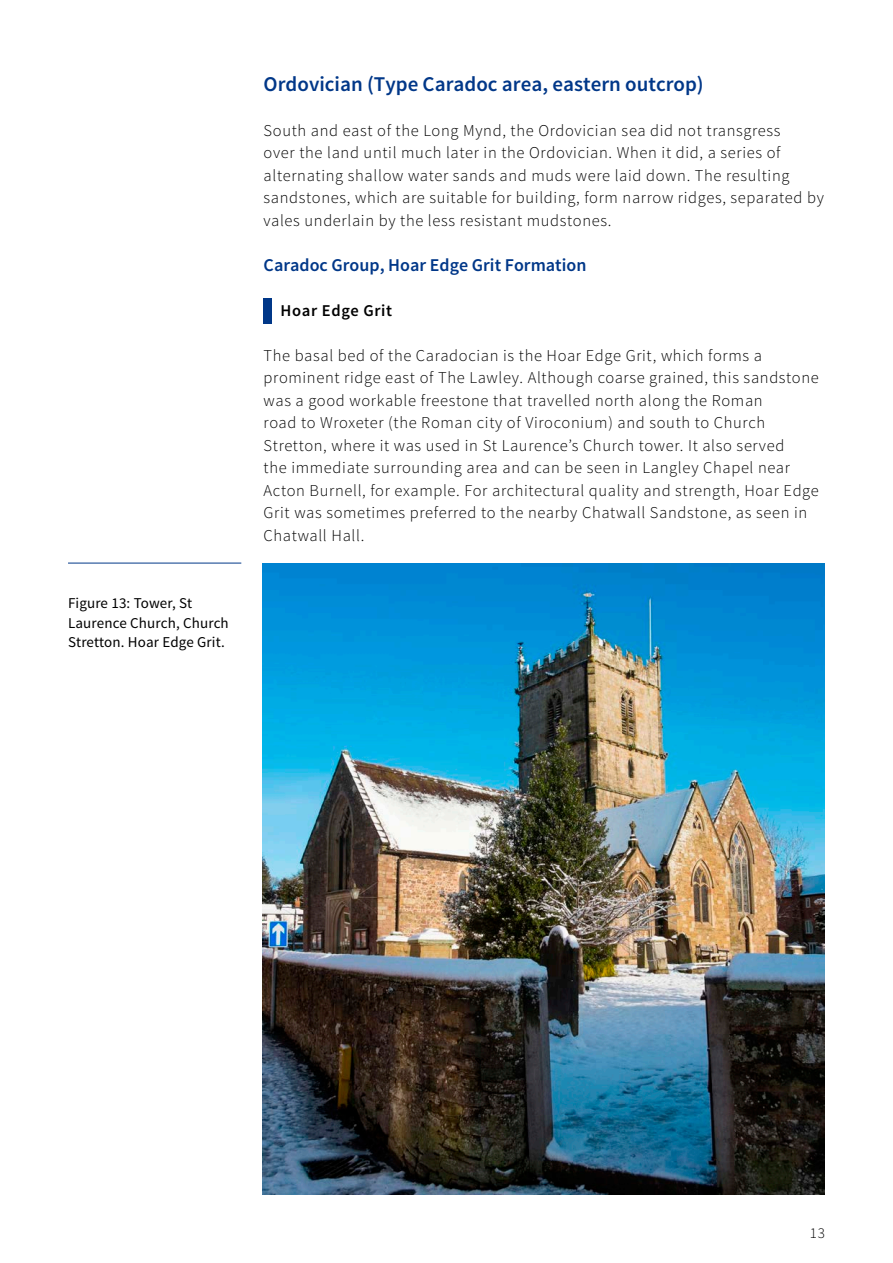
<style>
.page{position:relative;width:893px;height:1263px;background:#fff}
.page>*{position:absolute;margin:0;border:0;box-sizing:border-box;transform-origin:0 0}
.Heading_1{font:600 21px "Source Sans Pro";color:#003788}
.Heading_2{font:600 18px "Source Sans Pro";color:#003788}
.Body_text{font:300 16.5px/22.5px "Source Sans Pro";letter-spacing:.04em;color:#000}
.Emphasis_Stone_type{font:600 16.5px "Source Sans Pro";letter-spacing:.04em;color:#000}
.t1{font:15px/19.5px "Source Sans Pro";letter-spacing:.01em;color:#000}
.t2{font:300 15px "Source Sans Pro";color:#000}
</style>
<div class="page">
<div style="left:264px;top:299px;width:8px;height:25px;background:#003788"></div>
<hr style="left:68px;top:563px;width:173px;height:1px;background:#003788">
<img style="left:263px;top:563px;width:562px;height:632px">
<p class="t1" style="left:68px;top:594px;width:162px">Figure 13: Tower, St<br>Laurence Church, Church<br>Stretton. Hoar Edge Grit.</p>
<h1 class="Heading_1" style="left:264px;top:70px;width:442px">Ordovician (Type Caradoc area, eastern outcrop)</h1>
<p class="Body_text" style="left:264px;top:119px;width:562px">South and east of the Long Mynd, the Ordovician sea did not transgress<br>over the land until much later in the Ordovician. When it did, a series of alternating shallow water sands and muds were laid down. The resulting sandstones, which are suitable for building, form narrow ridges, separated by vales underlain by the less resistant mudstones.</p>
<h2 class="Heading_2" style="left:264px;top:253px;width:324px">Caradoc Group, Hoar Edge Grit Formation</h2>
<h3 class="Emphasis_Stone_type" style="left:281px;top:300px;width:113px">Hoar Edge Grit</h3>
<p class="Body_text" style="left:264px;top:344px;width:557px">The basal bed of the Caradocian is the Hoar Edge Grit, which forms a prominent ridge east of The Lawley. Although coarse grained, this sandstone was a good workable freestone that travelled north along the Roman<br>road to Wroxeter (the Roman city of Viroconium) and south to Church Stretton, where it was used in St Laurence’s Church tower. It also served<br>the immediate surrounding area and can be seen in Langley Chapel near Acton Burnell, for example. For architectural quality and strength, Hoar Edge Grit was sometimes preferred to the nearby Chatwall Sandstone, as seen in Chatwall Hall.</p>
<p class="t2" style="left:810px;top:1224px;width:16px">13</p>
</div>
